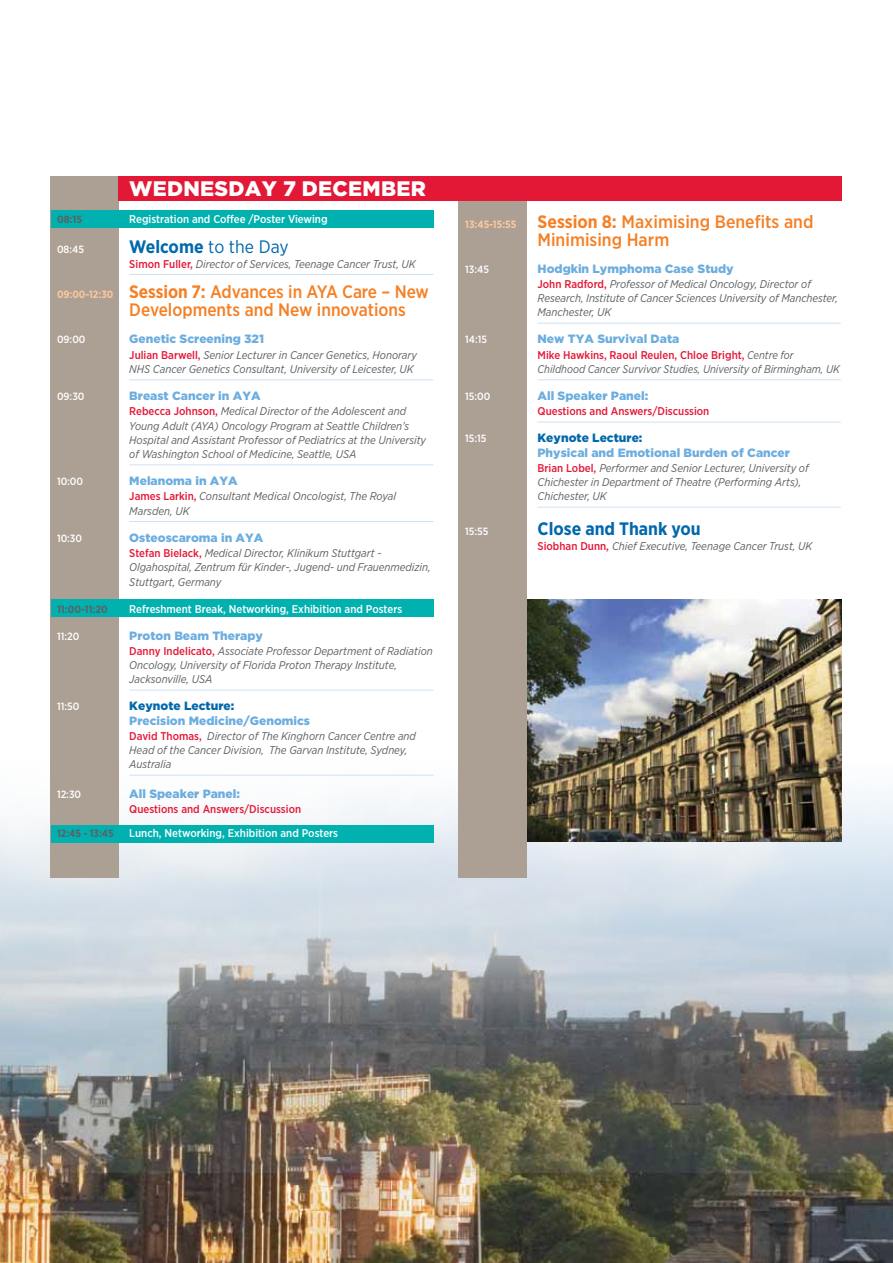
<style>
.page{position:relative;width:893px;height:1263px;background:#fff}
.page>*{position:absolute;margin:0;border:0;box-sizing:border-box;transform-origin:0 0}
.t1{font:900 21px "Gotham";letter-spacing:.015em;color:#fff}
.t2{font:500 18px/18px "Gotham Narrow";color:#f58025}
.t3{font:700 18px "Gotham Narrow";color:#0068ac}
.t4{font:18px "Gotham Narrow";color:#0068ac}
.t5{font:900 12px "Gotham";color:#6caddf}
.t6{font:900 12px "Gotham";color:#0068ac}
.t7{font:italic 11.25px/14.2px "Gotham Narrow";color:#5f6062}
.t8{font:500 11.25px "Gotham Narrow";color:#fff}
.t9{font:500 11.25px "Gotham Narrow";color:#e31837}
.t10{font:500 10.5px "Gotham Narrow";color:#fff}
.t11{font:700 10.5px "Gotham Narrow";color:#5f6062}
.s1{font-weight:700}
.s2{font-weight:500;font-style:normal;color:#e31837}
.s3{font-weight:700;font-size:10.5px;color:#fcc89d}
</style>
<div class="page">
<img style="left:0;top:357px;width:893px;height:906px">
<img style="left:527px;top:600px;width:315px;height:241px">
<div style="left:459px;top:176px;width:68px;height:702px;background:#aca095"></div>
<div style="left:51px;top:176px;width:68px;height:702px;background:#aca095"></div>
<div style="left:51px;top:210px;width:382px;height:17px;background:#00b1b0"></div>
<div style="left:118px;top:176px;width:724px;height:25px;background:#e31837"></div>
<hr style="left:537px;top:323px;width:304px;height:1px;background:#d0e1f4">
<hr style="left:537px;top:379px;width:304px;height:1px;background:#d0e1f4">
<hr style="left:537px;top:422px;width:304px;height:1px;background:#d0e1f4">
<hr style="left:537px;top:507px;width:304px;height:1px;background:#d0e1f4">
<div style="left:51px;top:600px;width:382px;height:17px;background:#00b1b0"></div>
<div style="left:51px;top:825px;width:382px;height:17px;background:#00b1b0"></div>
<hr style="left:129px;top:274px;width:304px;height:1px;background:#d0e1f4">
<hr style="left:129px;top:379px;width:304px;height:1px;background:#d0e1f4">
<hr style="left:129px;top:464px;width:304px;height:1px;background:#d0e1f4">
<hr style="left:129px;top:521px;width:304px;height:1px;background:#d0e1f4">
<hr style="left:129px;top:690px;width:304px;height:1px;background:#d0e1f4">
<hr style="left:129px;top:775px;width:304px;height:1px;background:#d0e1f4">
<h1 class="t1" style="left:129px;top:177px;width:190px">wednesday 7 DECEMBER</h1>
<p class="t11" style="left:57px;top:212px;width:27px">08:15</p>
<p class="t8" style="left:129px;top:212px;width:200px">Registration and Coffee /Poster Viewing</p>
<p class="t10" style="left:57px;top:243px;width:29px">08:45</p>
<h2 class="t4" style="left:129px;top:236px;width:161px"><span class="s1">Welcome</span> to the Day</h2>
<p class="t7" style="left:129px;top:256px;width:288px"><span class="s2">Simon Fuller,</span> Director of Services, Teenage Cancer Trust, UK</p>
<h2 class="t2" style="left:129px;top:283px;width:301px;text-indent:-72px"><span class="s3">09:00-12:30</span> <span class="s1">Session 7:</span> Advances in AYA Care – New<br>Developments and New innovations</h2>
<p class="t10" style="left:57px;top:333px;width:30px">09:00</p>
<p class="t5" style="left:129px;top:332px;width:136px">Genetic Screening 321</p>
<p class="t7" style="left:129px;top:347px;width:289px"><span class="s2">Julian Barwell,</span> Senior Lecturer in Cancer Genetics, Honorary<br>NHS Cancer Genetics Consultant, University of Leicester, UK</p>
<p class="t10" style="left:57px;top:390px;width:29px">09:30</p>
<p class="t5" style="left:129px;top:389px;width:114px">Breast Cancer in AYA</p>
<p class="t7" style="left:129px;top:404px;width:298px"><span class="s2">Rebecca Johnson,</span> Medical Director of the Adolescent and Young Adult (AYA) Oncology Program at Seattle Children’s Hospital and Assistant Professor of Pediatrics at the University of Washington School of Medicine, Seattle, USA</p>
<p class="t10" style="left:57px;top:475px;width:28px">10:00</p>
<p class="t5" style="left:129px;top:474px;width:91px">Melanoma in AYA</p>
<p class="t7" style="left:129px;top:489px;width:268px"><span class="s2">James Larkin,</span> Consultant Medical Oncologist, The Royal<br>Marsden, UK</p>
<p class="t10" style="left:57px;top:531px;width:27px">10:30</p>
<p class="t5" style="left:129px;top:530px;width:117px">Osteoscaroma in AYA</p>
<p class="t7" style="left:129px;top:546px;width:303px"><span class="s2">Stefan Bielack,</span> Medical Director, Klinikum Stuttgart -<br>Olgahospital, Zentrum für Kinder-, Jugend- und Frauenmedizin,<br>Stuttgart, Germany</p>
<p class="t11" style="left:57px;top:602px;width:52px">11:00-11:20</p>
<p class="t8" style="left:129px;top:601px;width:274px">Refreshment Break, Networking, Exhibition and Posters</p>
<p class="t10" style="left:57px;top:629px;width:24px">11:20</p>
<p class="t5" style="left:129px;top:628px;width:135px">Proton Beam Therapy</p>
<p class="t7" style="left:129px;top:643px;width:305px"><span class="s2">Danny Indelicato,</span> Associate Professor Department of Radiation<br>Oncology, University of Florida Proton Therapy Institute,<br>Jacksonville, USA</p>
<p class="t10" style="left:57px;top:700px;width:24px">11:50</p>
<p class="t6" style="left:129px;top:699px;width:106px">Keynote Lecture:</p>
<p class="t5" style="left:129px;top:713px;width:182px">Precision Medicine/Genomics</p>
<p class="t7" style="left:129px;top:729px;width:288px"><span class="s2">David Thomas,</span> Director of The Kinghorn Cancer Centre and<br>Head of the Cancer Division, The Garvan Institute, Sydney,<br>Australia</p>
<p class="t10" style="left:57px;top:787px;width:26px">12:30</p>
<p class="t5" style="left:129px;top:786px;width:112px">All Speaker Panel:</p>
<p class="t9" style="left:129px;top:802px;width:173px">Questions and Answers/Discussion</p>
<p class="t11" style="left:57px;top:826px;width:58px">12:45 - 13:45</p>
<p class="t8" style="left:129px;top:826px;width:210px">Lunch, Networking, Exhibition and Posters</p>
<h2 class="t2" style="left:537px;top:212px;width:277px;text-indent:-72px"><span class="s3">13:45-15:55</span> <span class="s1">Session 8:</span> Maximising Benefits and<br>Minimising Harm</h2>
<p class="t10" style="left:465px;top:262px;width:25px">13:45</p>
<p class="t5" style="left:538px;top:261px;width:198px">Hodgkin Lymphoma Case Study</p>
<p class="t7" style="left:537px;top:277px;width:302px"><span class="s2">John Radford,</span> Professor of Medical Oncology, Director of<br>Research, Institute of Cancer Sciences University of Manchester,<br>Manchester, UK</p>
<p class="t10" style="left:465px;top:333px;width:23px">14:15</p>
<p class="t5" style="left:537px;top:332px;width:40px">New TYA</p>
<p class="t5" style="left:597px;top:332px;width:84px">Survival Data</p>
<p class="t7" style="left:537px;top:347px;width:304px"><span class="s2">Mike Hawkins, Raoul Reulen, Chloe Bright,</span> Centre for<br>Childhood Cancer Survivor Studies, University of Birmingham, UK</p>
<p class="t10" style="left:465px;top:390px;width:27px">15:00</p>
<p class="t5" style="left:538px;top:389px;width:112px">All Speaker Panel:</p>
<p class="t9" style="left:537px;top:404px;width:173px">Questions and Answers/Discussion</p>
<p class="t10" style="left:465px;top:432px;width:23px">15:15</p>
<p class="t6" style="left:538px;top:431px;width:106px">Keynote Lecture:</p>
<p class="t5" style="left:538px;top:445px;width:254px">Physical and Emotional Burden of Cancer</p>
<p class="t7" style="left:537px;top:461px;width:273px"><span class="s2">Brian Lobel,</span> Performer and Senior Lecturer, University of<br>Chichester in Department of Theatre (Performing Arts),<br>Chichester, UK</p>
<p class="t10" style="left:465px;top:525px;width:25px">15:55</p>
<h2 class="t3" style="left:537px;top:517px;width:165px">Close and Thank you</h2>
<p class="t7" style="left:537px;top:538px;width:276px"><span class="s2">Siobhan Dunn,</span> Chief Executive, Teenage Cancer Trust, UK</p>
</div>
